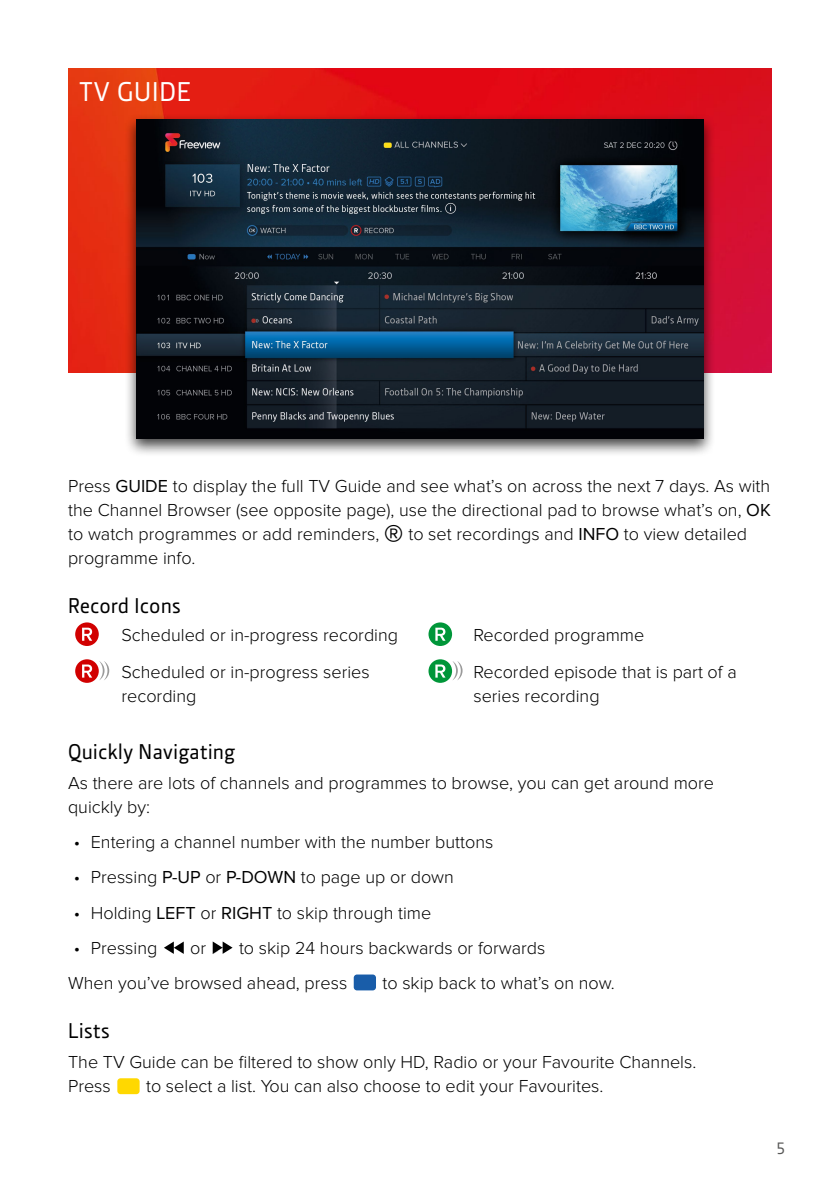
<style>
.page{position:relative;width:840px;height:1191px;background:#fff}
.page>*{position:absolute;margin:0;border:0;box-sizing:border-box;transform-origin:0 0}
.Body{font:40px "Proxima Nova";color:#000}
.HEADING_2{font:500 28px "Section";letter-spacing:.03em;color:#fff}
.HEADING_3{font:500 22px "Section";letter-spacing:.03em;color:#000}
.Body-2{font:300 18px/24px "Proxima Nova";color:#000}
.t1{font:500 17px "Section";color:#575756}
.s1{font-weight:400}
</style>
<div class="page">
<img style="left:68px;top:68px;width:703px;height:304px">
<svg style="left:164px;top:941px;width:20px;height:13px"></svg>
<svg style="left:212px;top:941px;width:20px;height:13px"></svg>
<div style="left:353px;top:974px;width:23px;height:16px;background:#195da9;border-radius:3px"></div>
<div style="left:117px;top:1078px;width:22px;height:16px;background:#ffd800;border-radius:3px"></div>
<div style="left:75px;top:622px;width:24px;height:24px;background:#d10000;border-radius:50%"></div>
<svg style="left:82px;top:627px;width:10px;height:14px"></svg>
<div style="left:428px;top:622px;width:24px;height:24px;background:#009639;border-radius:50%"></div>
<svg style="left:435px;top:627px;width:10px;height:14px"></svg>
<svg style="left:452px;top:661px;width:10px;height:19px"></svg>
<div style="left:428px;top:659px;width:24px;height:24px;background:#009639;border-radius:50%"></div>
<svg style="left:435px;top:664px;width:10px;height:13px"></svg>
<svg style="left:99px;top:661px;width:10px;height:19px"></svg>
<div style="left:75px;top:659px;width:24px;height:24px;background:#d10000;border-radius:50%"></div>
<svg style="left:82px;top:664px;width:10px;height:13px"></svg>
<div style="left:124px;top:113px;width:591px;height:344px;background:#000;opacity:.75"></div>
<img style="left:136px;top:119px;width:567px;height:319px">
<p class="HEADING_2" style="left:79px;top:74px;width:113px">TV GUIDE</p>
<p class="Body-2" style="left:68px;top:474px;width:704px;text-align:justify">Press <span class="s1">GUIDE</span> to display the full TV Guide and see what’s on across the next 7 days. As with the Channel Browser (see opposite page), use the directional pad to browse what’s on, <span class="s1">OK </span>to watch programmes or add reminders,</p>
<p class="Body" style="left:384px;top:520px;width:21px">®</p>
<p class="Body-2" style="left:408px;top:522px;width:340px">to set recordings and <span class="s1">INFO</span> to view detailed</p>
<p class="Body-2" style="left:68px;top:546px;width:129px">programme info.</p>
<p class="HEADING_3" style="left:68px;top:592px;width:114px">Record Icons</p>
<p class="Body-2" style="left:121px;top:623px;width:278px">Scheduled or in-progress recording</p>
<p class="Body-2" style="left:473px;top:623px;width:172px">Recorded programme</p>
<p class="Body-2" style="left:121px;top:660px;width:249px">Scheduled or in-progress series recording</p>
<p class="Body-2" style="left:473px;top:660px;width:265px">Recorded episode that is part of a series recording</p>
<p class="HEADING_3" style="left:68px;top:738px;width:168px">Quickly Navigating</p>
<p class="Body-2" style="left:68px;top:771px;width:647px">As there are lots of channels and programmes to browse, you can get around more quickly by:</p>
<p class="Body-2" style="left:74px;top:830px;width:421px">• Entering a channel number with the number buttons</p>
<p class="Body-2" style="left:74px;top:866px;width:381px">• Pressing <span class="s1">P-UP</span> or <span class="s1">P-DOWN</span> to page up or down</p>
<p class="Body-2" style="left:74px;top:901px;width:359px">• Holding <span class="s1">LEFT</span> or <span class="s1">RIGHT</span> to skip through time</p>
<p class="Body-2" style="left:74px;top:936px;width:85px">• Pressing</p>
<p class="Body-2" style="left:190px;top:936px;width:17px">or</p>
<p class="Body-2" style="left:239px;top:936px;width:308px">to skip 24 hours backwards or forwards</p>
<p class="Body-2" style="left:68px;top:972px;width:280px">When you’ve browsed ahead, press</p>
<p class="Body-2" style="left:382px;top:972px;width:234px">to skip back to what’s on now.</p>
<p class="HEADING_3" style="left:68px;top:1017px;width:43px">Lists</p>
<p class="Body-2" style="left:68px;top:1050px;width:629px">The TV Guide can be filtered to show only HD, Radio or your Favourite Channels.<br>Press</p>
<p class="Body-2" style="left:146px;top:1074px;width:458px">to select a list. You can also choose to edit your Favourites.</p>
<p class="t1" style="left:775px;top:1138px;width:10px">5</p>
</div>
